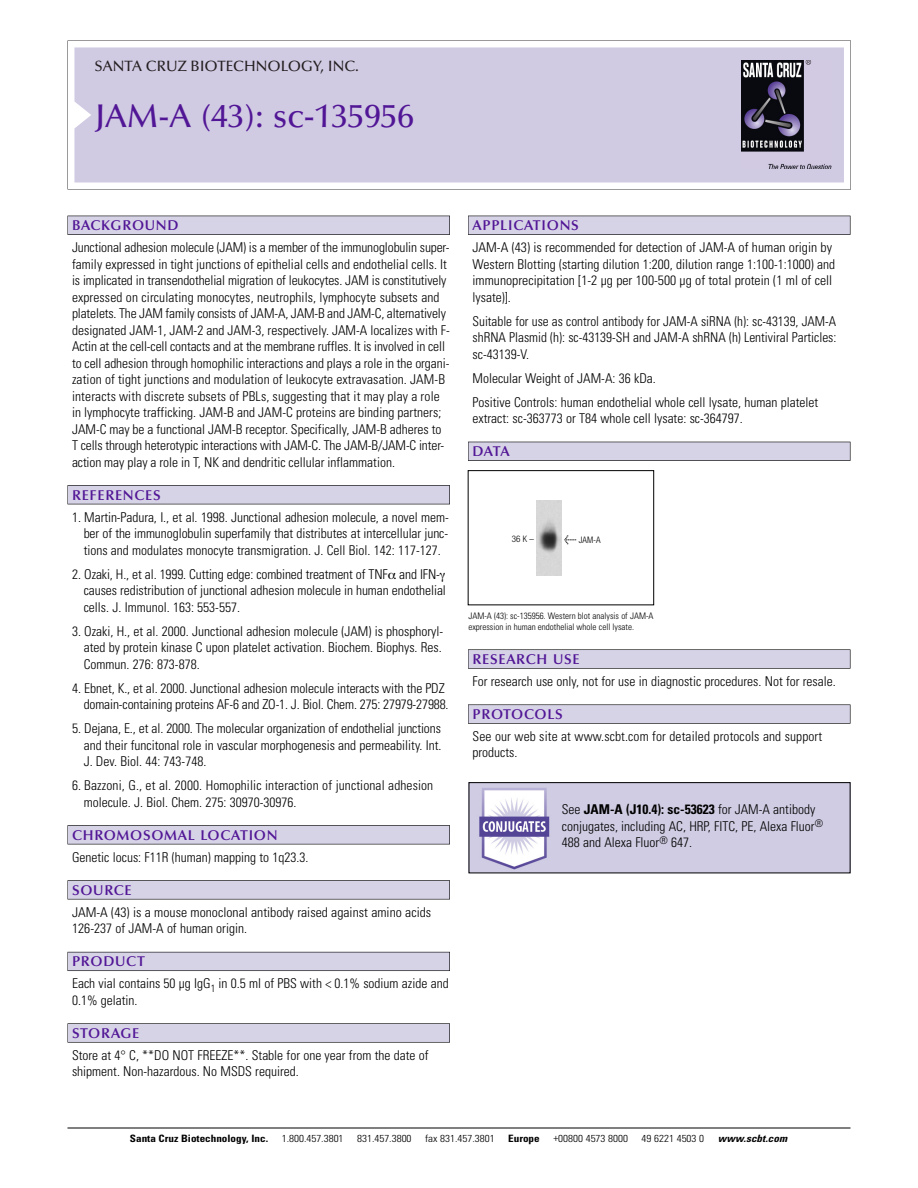
<style>
.page{position:relative;width:918px;height:1188px;background:#fff}
.page>*{position:absolute;margin:0;border:0;box-sizing:border-box;transform-origin:0 0}
.t1{font:500 33px "Optima";color:#511695}
.t2{font:500 15px "Optima";color:#231f20}
.t3{font:600 14.25px "Optima";letter-spacing:.05em;color:#511695}
.t4{font:300 condensed 13.5px/16.5px "Univers";color:#000}
.t5{font:300 condensed 10.2px "Univers";color:#000;scale:1.1 1}
.t6{font:700 condensed 10.2px "Univers";color:#000;scale:1.1 1}
.t7{font:italic 700 condensed 10.2px "Univers";letter-spacing:.005em;color:#000;scale:1.1 1}
.t8{font:300 condensed 9px/10.5px "Univers";color:#000}
.t9{font:300 condensed 9px "Helvetica Neue";color:#000}
.s1{font-family:"Meta Plus";font-weight:400;font-stretch:normal;font-size:10.5px}
.s2{font-weight:700}
</style>
<div class="page">
<svg style="left:68px;top:40px;width:783px;height:149px"></svg>
<div style="left:74px;top:47px;width:770px;height:135px;background:#d1cae3"></div>
<img style="left:741px;top:60px;width:90px;height:108px">
<div style="left:68px;top:216px;width:382px;height:19px;background:#525155"></div>
<div style="left:68px;top:216px;width:381px;height:18px;background:#d7d3e7"></div>
<div style="left:68px;top:485px;width:382px;height:19px;background:#525155"></div>
<div style="left:68px;top:486px;width:381px;height:18px;background:#d7d3e7"></div>
<div style="left:68px;top:825px;width:382px;height:19px;background:#545357"></div>
<div style="left:68px;top:826px;width:381px;height:18px;background:#d7d3e7"></div>
<div style="left:68px;top:880px;width:382px;height:19px;background:#575759"></div>
<div style="left:68px;top:881px;width:381px;height:18px;background:#d7d3e7"></div>
<div style="left:68px;top:952px;width:382px;height:19px;background:#5b5a62"></div>
<div style="left:68px;top:952px;width:381px;height:18px;background:#d7d3e7"></div>
<div style="left:68px;top:1023px;width:382px;height:20px;background:#626263"></div>
<div style="left:68px;top:1024px;width:381px;height:18px;background:#d7d3e7"></div>
<div style="left:468px;top:216px;width:382px;height:19px;background:#525155"></div>
<div style="left:468px;top:216px;width:382px;height:18px;background:#d7d3e7"></div>
<div style="left:468px;top:442px;width:382px;height:19px;background:#515055"></div>
<div style="left:468px;top:442px;width:382px;height:18px;background:#d7d3e7"></div>
<div style="left:468px;top:649px;width:382px;height:20px;background:#666"></div>
<div style="left:468px;top:650px;width:382px;height:18px;background:#d7d3e7"></div>
<svg style="left:468px;top:704px;width:382px;height:20px"></svg>
<div style="left:468px;top:705px;width:382px;height:18px;background:#d7d3e7"></div>
<hr style="left:68px;top:1128px;width:782px;height:1px;background:#000">
<div style="left:468px;top:470px;width:186px;height:135px;border:1px solid #000"></div>
<img style="left:536px;top:501px;width:26px;height:74px">
<img style="left:471px;top:784px;width:377px;height:87px">
<div style="left:469px;top:782px;width:381px;height:91px;border:1px solid #000"></div>
<p class="t2" style="left:94px;top:61px;width:266px">SANTA CRUZ BIOTECHNOLOGY, INC.</p>
<h1 class="t1" style="left:94px;top:103px;width:321px">JAM-A (43): sc-135956</h1>
<p class="t3" style="left:72px;top:219px;width:108px">BACKGROUND</p>
<p class="t4" style="left:72px;top:240px;width:379px">Junctional adhesion molecule (JAM) is a member of the immunoglobulin super&shy;family expressed in tight junctions of epithelial cells and endothelial cells. It is implicated in transendothelial migration of leukocytes. JAM is constitutively expressed on circulating monocytes, neutrophils, lymphocyte subsets and platelets. The JAM family consists of JAM-A, JAM-B and JAM-C, alternatively designated JAM-1, JAM-2 and JAM-3, respectively. JAM-A localizes with F-Actin at the cell-cell contacts and at the membrane ruffles. It is involved in cell to cell adhesion through homophilic interactions and plays a role in the organi&shy;zation of tight junctions and modulation of leukocyte extravasation. JAM-B interacts with discrete subsets of PBLs, suggesting that it may play a role in lymphocyte trafficking. JAM-B and JAM-C proteins are binding partners; JAM-C may be a functional JAM-B receptor. Specifically, JAM-B adheres to T cells through heterotypic interactions with JAM-C. The JAM-B/JAM-C inter&shy;action may play a role in T, NK and dendritic cellular inflammation.</p>
<p class="t3" style="left:72px;top:489px;width:90px">REFERENCES</p>
<p class="t4" style="left:84px;top:510px;width:367px;text-align:justify;text-indent:-12px">1. Martin-Padura, I., et al. 1998. Junctional adhesion molecule, a novel mem&shy;ber of the immunoglobulin superfamily that distributes at intercellular junc&shy;tions and modulates monocyte transmigration. J. Cell Biol. 142: 117-127.</p>
<p class="t4" style="left:84px;top:567px;width:364px;text-indent:-12px">2. Ozaki, H., et al. 1999. Cutting edge: combined treatment of TNF and IFN&shy;causes redistribution of junctional adhesion molecule in human endothelial cells. J. Immunol. 163: 553-557.</p>
<p class="t4" style="left:84px;top:624px;width:361px;text-align:justify;text-indent:-12px">3. Ozaki, H., et al. 2000. Junctional adhesion molecule (JAM) is phosphoryl&shy;ated by protein kinase C upon platelet activation. Biochem. Biophys. Res.<br>Commun. 276: 873-878.</p>
<p class="t4" style="left:72px;top:681px;width:378px;text-align:right">4. Ebnet, K., et al. 2000. Junctional adhesion molecule interacts with the PDZ domain-containing proteins AF-6 and ZO-1. J. Biol. Chem. 275: 27979-27988.</p>
<p class="t4" style="left:84px;top:721px;width:359px;text-align:justify;text-indent:-12px">5. Dejana, E., et al. 2000. The molecular organization of endothelial junctions and their funcitonal role in vascular morphogenesis and permeability. Int.<br>J. Dev. Biol. 44: 743-748.</p>
<p class="t4" style="left:84px;top:778px;width:351px;text-indent:-12px">6. Bazzoni, G., et al. 2000. Homophilic interaction of junctional adhesion molecule. J. Biol. Chem. 275: 30970-30976.</p>
<p class="t3" style="left:72px;top:829px;width:207px">CHROMOSOMAL LOCATION</p>
<p class="t4" style="left:72px;top:850px;width:238px">Genetic locus: F11R (human) mapping to 1q23.3.</p>
<p class="t3" style="left:72px;top:884px;width:61px">SOURCE</p>
<p class="t4" style="left:72px;top:905px;width:361px">JAM-A (43) is a mouse monoclonal antibody raised against amino acids<br>126-237 of JAM-A of human origin.</p>
<p class="t3" style="left:72px;top:956px;width:74px">PRODUCT</p>
<p class="t4" style="left:72px;top:976px;width:378px">Each vial contains 50 µg IgG<sub>1</sub> in 0.5 ml of PBS with &lt; 0.1% sodium azide and<br>0.1% gelatin.</p>
<p class="t3" style="left:72px;top:1027px;width:69px">STORAGE</p>
<p class="t4" style="left:72px;top:1048px;width:358px">Store at 4° C, **DO NOT FREEZE**. Stable for one year from the date of shipment. Non-hazardous. No MSDS required.</p>
<p class="t3" style="left:473px;top:219px;width:108px">APPLICATIONS</p>
<p class="t4" style="left:473px;top:240px;width:364px">JAM-A (43) is recommended for detection of JAM-A of human origin by Western Blotting (starting dilution 1:200, dilution range 1:100-1:1000) and immunoprecipitation [1-2 µg per 100-500 µg of total protein (1 ml of cell lysate)].</p>
<p class="t4" style="left:473px;top:314px;width:365px;text-align:justify">Suitable for use as control antibody for JAM-A siRNA (h): sc-43139, JAM-A shRNA Plasmid (h): sc-43139-SH and JAM-A shRNA (h) Lentiviral Particles: sc-43139-V.</p>
<p class="t4" style="left:473px;top:367px;width:347px;line-height:24px">Molecular Weight of JAM-A: 36 kDa.<br>Positive Controls: human endothelial whole cell lysate, human platelet</p>
<p class="t4" style="left:473px;top:411px;width:272px">extract: sc-363773 or T84 whole cell lysate: sc-364797.</p>
<p class="t3" style="left:473px;top:446px;width:39px">DATA</p>
<p class="t9" style="left:512px;top:536px;width:24px">36K–</p>
<p class="t9" style="left:564px;top:536px;width:38px"><span class="s1">&lt;</span> JAM-A</p>
<p class="t8" style="left:468px;top:612px;width:187px">JAM-A (43): sc-135956. Western blot analysis of JAM-A expression in human endothelial whole cell lysate.</p>
<p class="t3" style="left:473px;top:653px;width:109px">RESEARCH USE</p>
<p class="t4" style="left:473px;top:674px;width:365px">For research use only, not for use in diagnostic procedures. Not for resale.</p>
<p class="t3" style="left:473px;top:708px;width:92px">PROTOCOLS</p>
<p class="t4" style="left:473px;top:729px;width:351px">See our web site at www.scbt.com for detailed protocols and support products.</p>
<p class="t4" style="left:562px;top:803px;width:263px">See <span class="s2">JAM-A (J10.4): sc-53623</span> for JAM-A antibody conjugates, including AC, HRP, FITC, PE, Alexa Fluor<sup>®<br></sup>488 and Alexa Fluor<sup>®</sup> 647.</p>
<p class="t6" style="left:130px;top:1135px;width:127px">Santa Cruz Biotechnology, Inc.</p>
<p class="t5" style="left:282px;top:1135px;width:58px">1.800.457.3801</p>
<p class="t5" style="left:357px;top:1135px;width:51px">831.457.3800</p>
<p class="t5" style="left:425px;top:1135px;width:65px">fax 831.457.3801</p>
<p class="t6" style="left:508px;top:1135px;width:30px">Europe</p>
<p class="t5" style="left:553px;top:1135px;width:69px">+00800 4573 8000</p>
<p class="t5" style="left:642px;top:1135px;width:58px">49 6221 4503 0</p>
<p class="t7" style="left:718px;top:1135px;width:64px">www.scbt.com</p>
</div>
